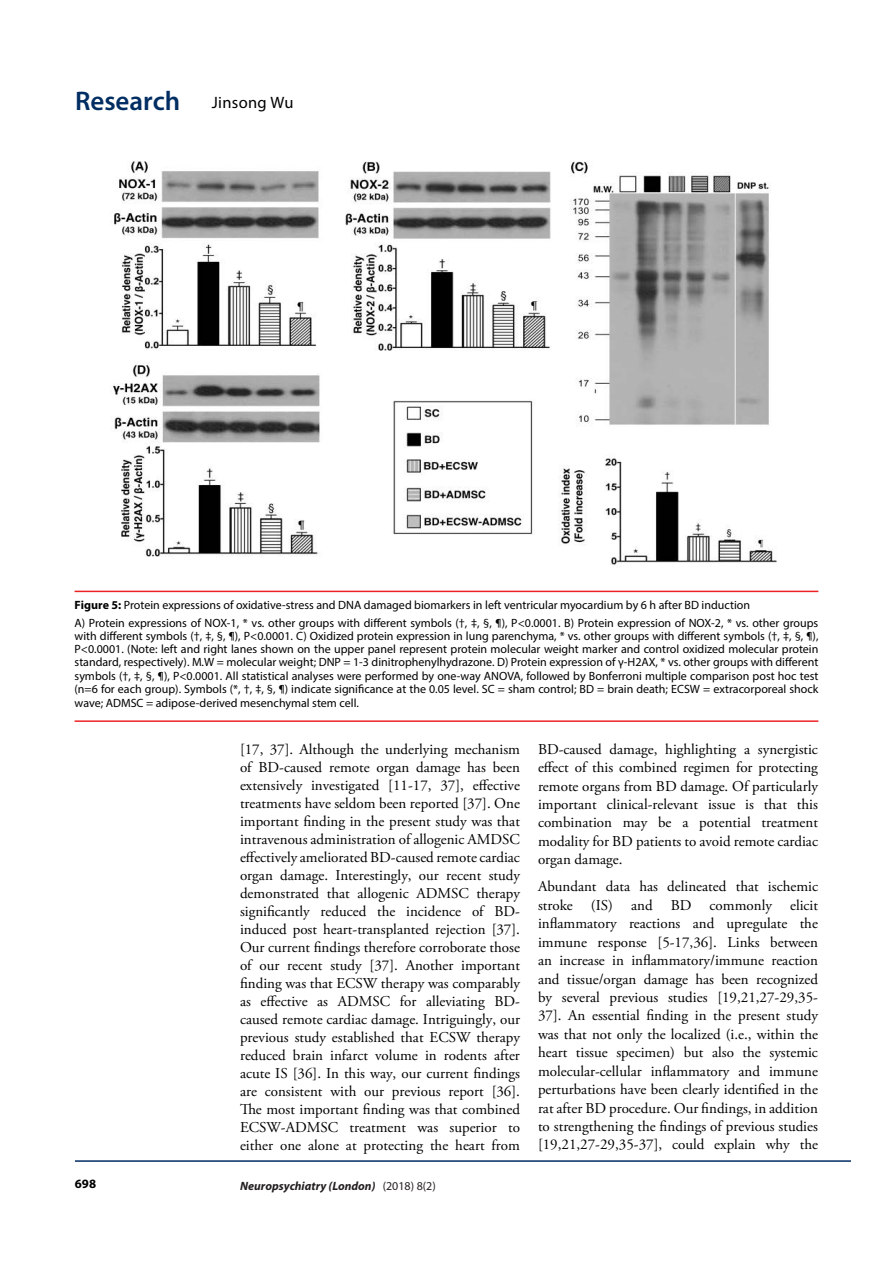
<style>
.page{position:relative;width:893px;height:1263px;background:#fff}
.page>*{position:absolute;margin:0;border:0;box-sizing:border-box;transform-origin:0 0}
.t1{font:16.5px "Myriad Pro";letter-spacing:.02em;color:#000}
.t2{font:15px/18px "Adobe Garamond Pro";color:#000;text-align:justify}
.t3{font:700 12.75px "Myriad Pro";color:#000}
.t4{font:12px/13.2px "Myriad Pro";color:#000}
.t5{font:italic 700 12px "Myriad Pro";color:#231f20}
.s1{font-weight:600;font-size:27px;color:#002d62}
.s2{font-weight:700}
.s3{font-weight:400;font-style:normal}
</style>
<div class="page">
<hr style="left:75px;top:1160px;width:776px;height:2px;background:#002d62">
<img style="left:113px;top:161px;width:664px;height:404px">
<hr style="left:75px;top:591px;width:743px;height:1px;background:#ed2124">
<hr style="left:75px;top:720px;width:743px;height:2px;background:#ed2124">
<p class="t1" style="left:75px;top:92px;width:220px"><span class="s1">Research</span> Jinsong Wu</p>
<p class="t4" style="left:75px;top:596px;width:745px;line-height:17.4px"><span class="s2">Figure 5:</span> Protein expressions of oxidative-stress and DNA damaged biomarkers in left ventricular myocardium by 6 h after BD induction<br>A) Protein expressions of NOX-1, * vs. other groups with different symbols (†, ‡, §, ¶), P&lt;0.0001. B) Protein expression of NOX-2, * vs. other groups</p>
<p class="t4" style="left:75px;top:629px;width:745px;text-align:justify">with different symbols (†, ‡, §, ¶), P&lt;0.0001. C) Oxidized protein expression in lung parenchyma, * vs. other groups with different symbols (†, ‡, §, ¶), P&lt;0.0001. (Note: left and right lanes shown on the upper panel represent protein molecular weight marker and control oxidized molecular protein standard, respectively). M.W = molecular weight; DNP = 1-3 dinitrophenylhydrazone. D) Protein expression of γ-H2AX, * vs. other groups with different symbols (†, ‡, §, ¶), P&lt;0.0001. All statistical analyses were performed by one-way ANOVA, followed by Bonferroni multiple comparison post hoc test (n=6 for each group). Symbols (*, †, ‡, §, ¶) indicate significance at the 0.05 level. SC = sham control; BD = brain death; ECSW = extracorporeal shock</p>
<p class="t4" style="left:75px;top:696px;width:286px">wave; ADMSC = adipose-derived mesenchymal stem cell.</p>
<p class="t2" style="left:240px;top:741px;width:281px">[17, 37]. Although the underlying mechanism of BD-caused remote organ damage has been extensively investigated [11-17, 37], effective treatments have seldom been reported [37]. One important finding in the present study was that intravenous administration of allogenic AMDSC effectively ameliorated BD-caused remote cardiac organ damage. Interestingly, our recent study demonstrated that allogenic ADMSC therapy significantly reduced the incidence of BD&shy;induced post heart-transplanted rejection [37].<br>Our current findings therefore corroborate those of our recent study [37]. Another important finding was that ECSW therapy was comparably as effective as ADMSC for alleviating BD&shy;caused remote cardiac damage. Intriguingly, our previous study established that ECSW therapy reduced brain infarct volume in rodents after acute IS [36]. In this way, our current findings are consistent with our previous report [36].<br>The most important finding was that combined ECSW-ADMSC treatment was superior to either one alone at protecting the heart from</p>
<p class="t2" style="left:538px;top:741px;width:281px">BD-caused damage, highlighting a synergistic effect of this combined regimen for protecting remote organs from BD damage. Of particularly important clinical-relevant issue is that this combination may be a potential treatment modality for BD patients to avoid remote cardiac organ damage.</p>
<p class="t2" style="left:538px;top:878px;width:281px;line-height:18.5px">Abundant data has delineated that ischemic stroke (IS) and BD commonly elicit inflammatory reactions and upregulate the immune response [5-17,36]. Links between an increase in inflammatory/immune reaction and tissue/organ damage has been recognized by several previous studies [19,21,27-29,35- 37]. An essential finding in the present study was that not only the localized (i.e., within the heart tissue specimen) but also the systemic molecular-cellular inflammatory and immune perturbations have been clearly identified in the rat after BD procedure. Our findings, in addition to strengthening the findings of previous studies [19,21,27-29,35-37], could explain why the</p>
<p class="t3" style="left:75px;top:1176px;width:23px">698</p>
<p class="t5" style="left:240px;top:1178px;width:197px">Neuropsychiatry (London) <span class="s3">(2018) 8(2)</span></p>
</div>
